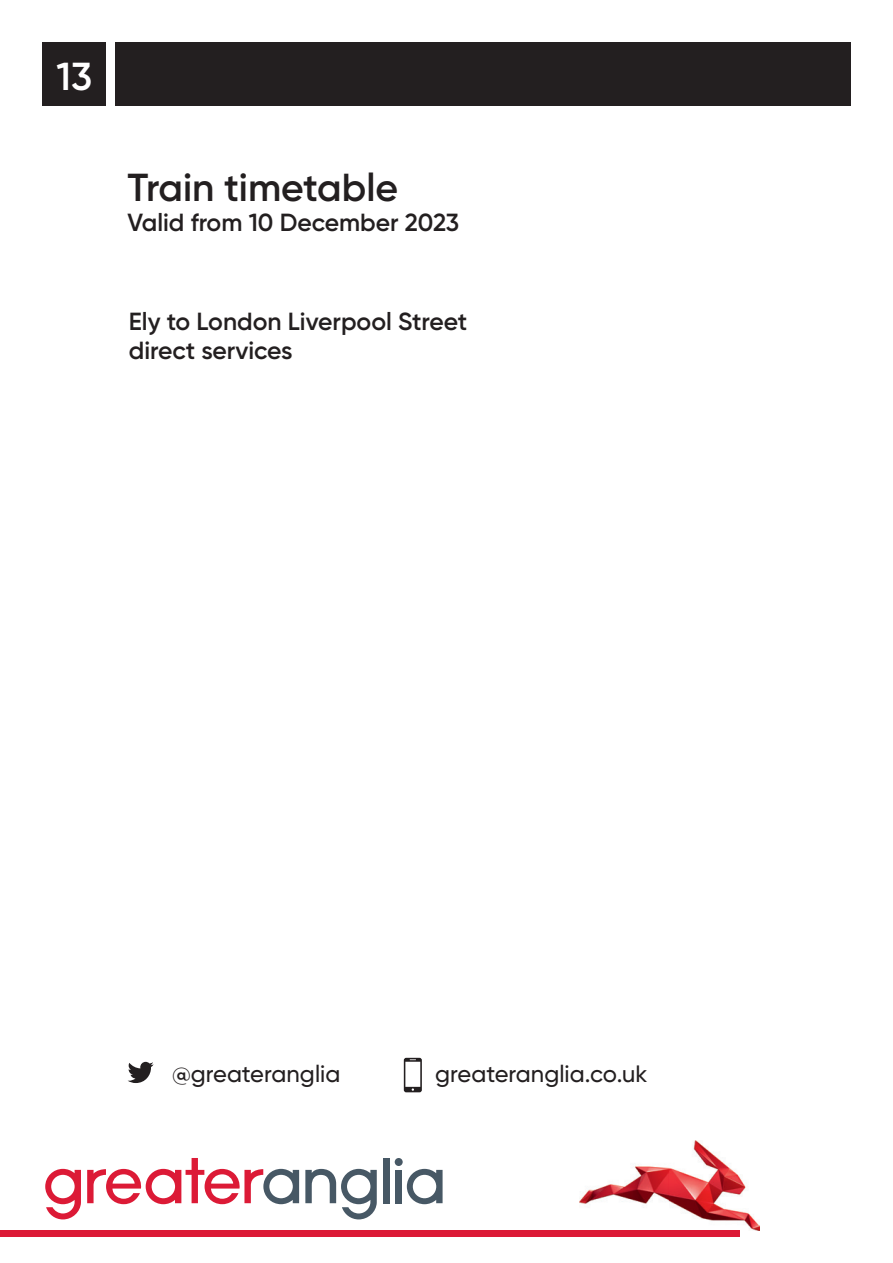
<style>
.page{position:relative;width:893px;height:1263px;background:#fff}
.page>*{position:absolute;margin:0;border:0;box-sizing:border-box;transform-origin:0 0}
.t1{font:600 39px "Gilroy";color:#231f20}
.t2{font:600 39px "Gilroy";color:#fff}
.t3{font:600 24.75px/29.7px "Gilroy";color:#231f20}
.t4{font:500 23.7px "Gilroy";color:#231f20}
</style>
<div class="page">
<img style="left:580px;top:1140px;width:180px;height:90px">
<svg style="left:45px;top:1169px;width:36px;height:50px"></svg>
<svg style="left:87px;top:1158px;width:212px;height:46px"></svg>
<div style="left:383px;top:1158px;width:6px;height:45px;background:#475865"></div>
<svg style="left:395px;top:1158px;width:48px;height:46px"></svg>
<div style="left:395px;top:1170px;width:7px;height:33px;background:#475865"></div>
<svg style="left:305px;top:1169px;width:72px;height:50px"></svg>
<div style="left:0;top:1230px;width:739px;height:7px;background:#dc1a36"></div>
<svg style="left:128px;top:1062px;width:26px;height:21px"></svg>
<svg style="left:404px;top:1058px;width:18px;height:34px"></svg>
<div style="left:115px;top:43px;width:735px;height:63px;background:#231f20"></div>
<div style="left:43px;top:43px;width:63px;height:63px;background:#231f20"></div>
<p class="t2" style="left:57px;top:52px;width:37px">13</p>
<p class="t1" style="left:128px;top:163px;width:272px">Train timetable</p>
<p class="t3" style="left:128px;top:207px;width:333px">Valid from 10 December 2023</p>
<p class="t3" style="left:129px;top:306px;width:340px">Ely to London Liverpool Street direct services</p>
<p class="t4" style="left:172px;top:1059px;width:170px">@greateranglia</p>
<p class="t4" style="left:435px;top:1059px;width:214px">greateranglia.co.uk</p>
</div>
